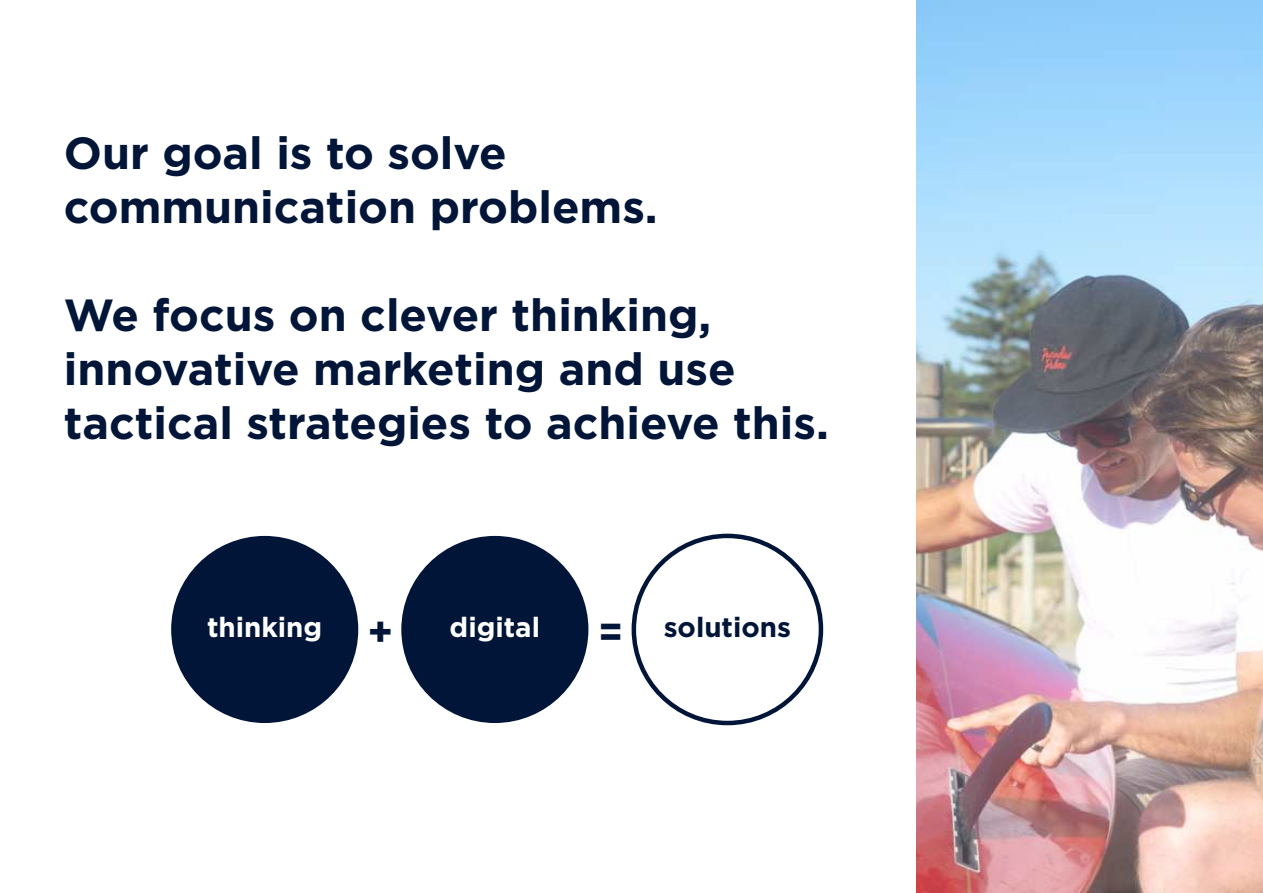
<style>
.page{position:relative;width:1263px;height:893px;background:#fff}
.page>*{position:absolute;margin:0;border:0;box-sizing:border-box;transform-origin:0 0}
.t1{font:700 45px/54px "Gotham HTF";color:#001537}
.t2{font:700 27.75px "Gotham HTF";color:#fff}
.t3{font:700 27.75px "Gotham HTF";color:#001537}
.s1{font-size:40.5px;color:#001537}
.s2{font-size:40.5px}
</style>
<div class="page">
<div style="left:171px;top:536px;width:187px;height:187px;background:#001537;border-radius:50%"></div>
<div style="left:401px;top:536px;width:187px;height:187px;background:#001537;border-radius:50%"></div>
<div style="left:632px;top:534px;width:191px;height:191px;border:4px solid #001537;border-radius:50%"></div>
<img style="left:916px;top:0;width:347px;height:893px">
<p class="t1" style="left:64px;top:125px;width:596px">Our goal is to solve communication problems.</p>
<p class="t1" style="left:64px;top:287px;width:767px">We focus on clever thinking, innovative marketing and use tactical strategies to achieve this.</p>
<p class="t2" style="left:207px;top:611px;width:188px">thinking <span class="s1">+</span></p>
<p class="t2" style="left:450px;top:611px;width:92px">digital</p>
<p class="t3" style="left:598px;top:611px;width:195px"><span class="s2">=</span> solutions</p>
</div>
